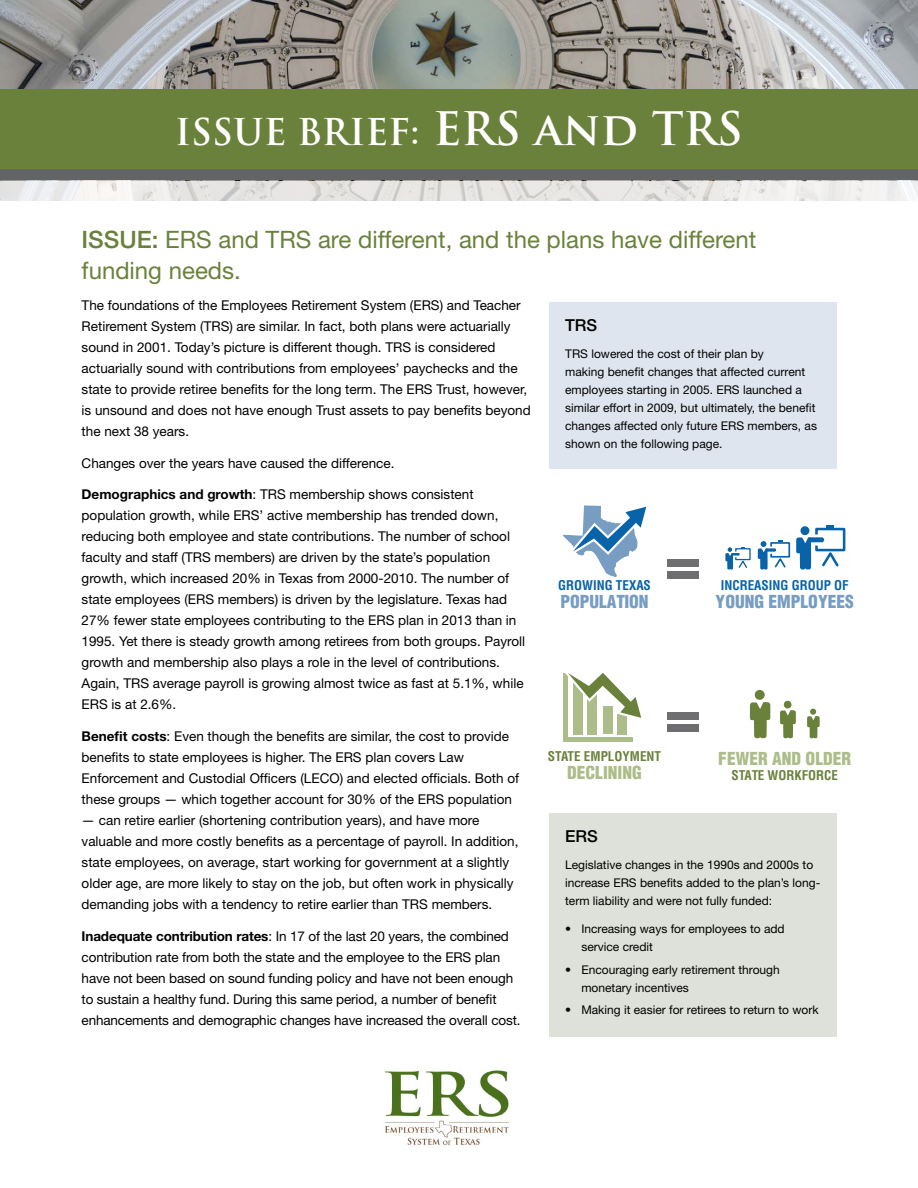
<style>
.page{position:relative;width:918px;height:1188px;background:#fff}
.page>*{position:absolute;margin:0;border:0;box-sizing:border-box;transform-origin:0 0}
.t1{font:700 36px "Trajan Pro";color:#fff}
.t2{font:24px/30.6px "Helvetica Neue";color:#6a813b}
.t3{font:900 condensed 17.4px "Helvetica";color:#779dc2}
.t4{font:900 condensed 17.4px "Helvetica";color:#adbd8a}
.t5{font:500 16.5px "Helvetica Neue";color:#000}
.t6{font:13.5px/21px "Helvetica Neue";color:#000}
.t7{font:700 condensed 13.05px "Helvetica";color:#0863a9}
.t8{font:700 condensed 13.05px "Helvetica";color:#6a813b}
.t9{font:12px/18px "Helvetica Neue";color:#000}
.s1{font-size:45px}
.s2{font-weight:500}
.s3{font-weight:700}
</style>
<div class="page">
<div style="left:549px;top:813px;width:288px;height:224px;background:#dde1d9"></div>
<div style="left:549px;top:302px;width:288px;height:167px;background:#dfe5ee"></div>
<img style="left:0;top:0;width:918px;height:181px">
<div style="left:0;top:89px;width:918px;height:81px;background:#6a813b"></div>
<div style="left:0;top:169px;width:918px;height:11px;background:#636466"></div>
<svg style="left:0;top:181px;width:918px;height:20px;fill:#eae8e6"></svg>
<div style="left:668px;top:571px;width:31px;height:7px;background:#6e6e70"></div>
<svg style="left:563px;top:505px;width:84px;height:72px"></svg>
<svg style="left:725px;top:547px;width:26px;height:23px"></svg>
<div style="left:668px;top:559px;width:31px;height:8px;background:#6e6e70"></div>
<svg style="left:758px;top:525px;width:88px;height:45px"></svg>
<hr style="left:563px;top:738px;width:70px;height:4px;background:#adbd8a">
<div style="left:755px;top:690px;width:10px;height:10px;background:#6a813b;border-radius:50%"></div>
<svg style="left:750px;top:702px;width:20px;height:37px"></svg>
<div style="left:784px;top:701px;width:7px;height:7px;background:#6a813b;border-radius:50%"></div>
<svg style="left:780px;top:710px;width:16px;height:29px"></svg>
<svg style="left:807px;top:709px;width:13px;height:30px"></svg>
<div style="left:573px;top:683px;width:9px;height:51px;background:#adbd8a"></div>
<div style="left:588px;top:693px;width:9px;height:41px;background:#adbd8a"></div>
<div style="left:603px;top:707px;width:9px;height:27px;background:#adbd8a"></div>
<div style="left:618px;top:714px;width:9px;height:20px;background:#adbd8a"></div>
<hr style="left:563px;top:674px;width:4px;height:67px;background:#adbd8a">
<svg style="left:563px;top:673px;width:79px;height:48px"></svg>
<div style="left:668px;top:712px;width:31px;height:8px;background:#6e6e70"></div>
<div style="left:668px;top:724px;width:31px;height:7px;background:#6e6e70"></div>
<img style="left:384px;top:1070px;width:125px;height:76px">
<h1 class="t1" style="left:175px;top:109px;width:570px">ISSUE BRIEF: <span class="s1">ERS and TRS</span></h1>
<h2 class="t2" style="left:82px;top:224px;width:676px"><span class="s2">ISSUE:</span> ERS and TRS are different, and the plans have different funding needs.</h2>
<p class="t6" style="left:82px;top:294px;width:441px">The foundations of the Employees Retirement System (ERS) and Teacher</p>
<p class="t6" style="left:82px;top:315px;width:451px">Retirement System (TRS) are similar. In fact, both plans were actuarially sound in 2001. Today’s picture is different though. TRS is considered actuarially sound with contributions from employees’ paychecks and the state to provide retiree benefits for the long term. The ERS Trust, however, is unsound and does not have enough Trust assets to pay benefits beyond the next 38 years.</p>
<p class="t6" style="left:82px;top:452px;width:314px">Changes over the years have caused the difference.</p>
<p class="t6" style="left:82px;top:484px;width:445px"><span class="s3">Demographics and growth</span>: TRS membership shows consistent population growth, while ERS’ active membership has trended down, reducing both employee and state contributions. The number of school faculty and staff (TRS members) are driven by the state’s population growth, which increased 20% in Texas from 2000-2010. The number of state employees (ERS members) is driven by the legislature. Texas had 27% fewer state employees contributing to the ERS plan in 2013 than in 1995. Yet there is steady growth among retirees from both groups. Payroll growth and membership also plays a role in the level of contributions.<br>Again, TRS average payroll is growing almost twice as fast at 5.1%, while ERS is at 2.6%.</p>
<p class="t6" style="left:82px;top:726px;width:439px"><span class="s3">Benefit costs</span>: Even though the benefits are similar, the cost to provide benefits to state employees is higher. The ERS plan covers Law Enforcement and Custodial Officers (LECO) and elected officials. Both of these groups — which together account for 30% of the ERS population</p>
<p class="t6" style="left:82px;top:810px;width:438px">— can retire earlier (shortening contribution years), and have more valuable and more costly benefits as a percentage of payroll. In addition, state employees, on average, start working for government at a slightly older age, are more likely to stay on the job, but often work in physically demanding jobs with a tendency to retire earlier than TRS members.</p>
<p class="t6" style="left:82px;top:926px;width:440px"><span class="s3">Inadequate contribution rates</span>: In 17 of the last 20 years, the combined contribution rate from both the state and the employee to the ERS plan have not been based on sound funding policy and have not been enough to sustain a healthy fund. During this same period, a number of benefit enhancements and demographic changes have increased the overall cost.</p>
<p class="t5" style="left:565px;top:316px;width:34px">TRS</p>
<p class="t9" style="left:565px;top:345px;width:253px">TRS lowered the cost of their plan by<br>making benefit changes that affected current employees starting in 2005. ERS launched a similar effort in 2009, but ultimately, the benefit changes affected only future ERS members, as shown on the following page.</p>
<p class="t7" style="left:558px;top:577px;width:94px">GROWING TEXAS</p>
<p class="t7" style="left:721px;top:577px;width:130px">INCREASING GROUP OF</p>
<p class="t3" style="left:560px;top:590px;width:90px">POPULATION</p>
<p class="t3" style="left:716px;top:590px;width:140px">YOUNG EMPLOYEES</p>
<p class="t8" style="left:548px;top:748px;width:115px">STATE EMPLOYMENT</p>
<p class="t4" style="left:718px;top:748px;width:134px">FEWER AND OLDER</p>
<p class="t4" style="left:567px;top:761px;width:76px">DECLINING</p>
<p class="t8" style="left:731px;top:767px;width:108px">STATE WORKFORCE</p>
<p class="t5" style="left:565px;top:826px;width:34px">ERS</p>
<p class="t9" style="left:565px;top:855px;width:257px">Legislative changes in the 1990s and 2000s to increase ERS benefits added to the plan’s long&shy;term liability and were not fully funded:</p>
<p class="t9" style="left:581px;top:920px;width:205px;text-indent:-16px">• Increasing ways for employees to add service credit</p>
<p class="t9" style="left:581px;top:960px;width:200px;text-indent:-16px">• Encouraging early retirement through monetary incentives</p>
<p class="t9" style="left:565px;top:1001px;width:255px">• Making it easier for retirees to return to work</p>
</div>
